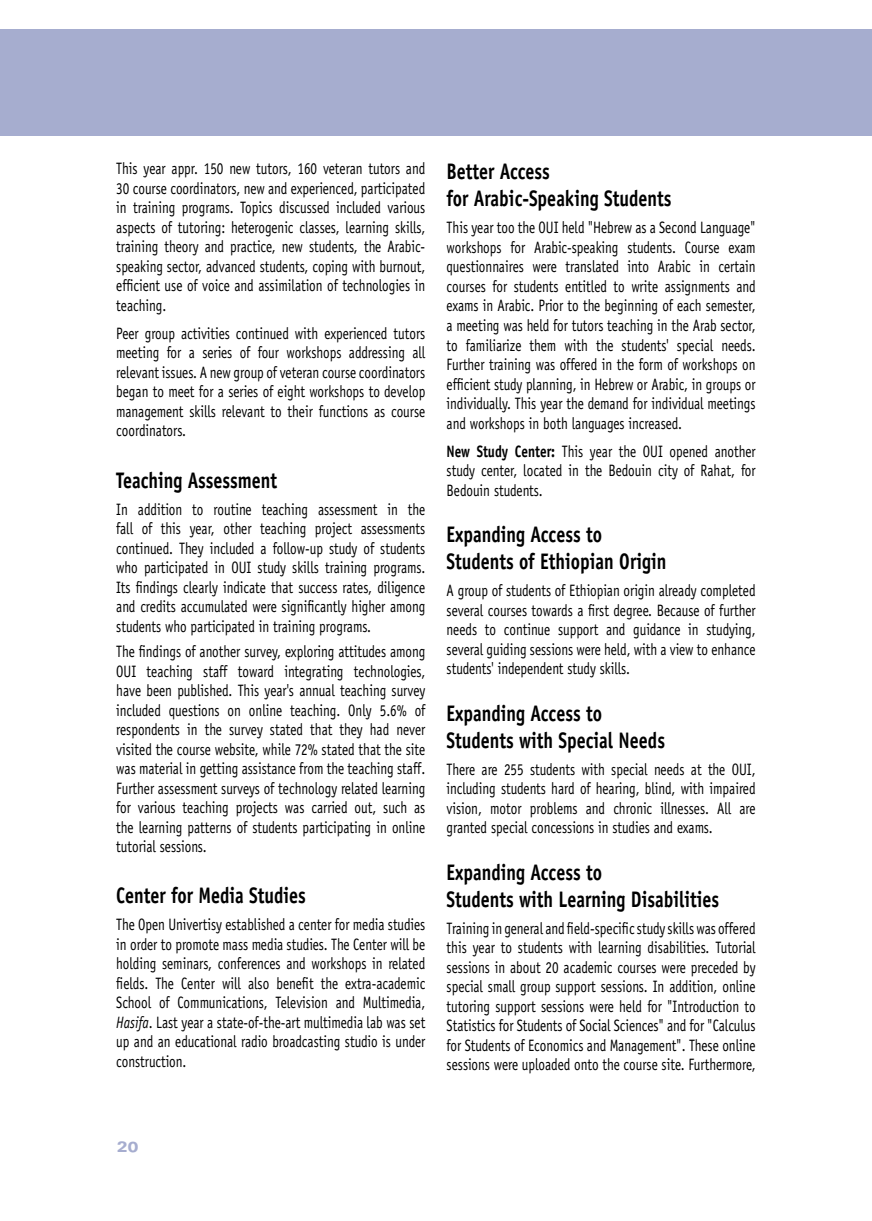
<style>
.page{position:relative;width:872px;height:1221px;background:#fff}
.page>*{position:absolute;margin:0;border:0;box-sizing:border-box;transform-origin:0 0}
.t1{font:700 22.5px/27px "Officina Sans";color:#000;scale:.8 1}
.t2{font:700 19.5px "Narkis Tam";color:#a6adcf}
.t3{font:16.5px/19.5px "Officina Sans";color:#000;text-align:justify;scale:.8 1}
.s1{font-style:italic}
.s2{font-weight:700}
</style>
<div class="page">
<div style="left:0;top:29px;width:872px;height:106px;background:#a6adcf"></div>
<p class="t3" style="left:116px;top:159px;width:388px">This year appr. 150 new tutors, 160 veteran tutors and 30 course coordinators, new and experienced, participated in training programs. Topics discussed included various aspects of tutoring: heterogenic classes, learning skills, training theory and practice, new students, the Arabic&shy;speaking sector, advanced students, coping with burnout, efficient use of voice and assimilation of technologies in teaching.</p>
<p class="t3" style="left:116px;top:323px;width:388px">Peer group activities continued with experienced tutors meeting for a series of four workshops addressing all relevant issues. A new group of veteran course coordinators began to meet for a series of eight workshops to develop management skills relevant to their functions as course coordinators.</p>
<h1 class="t1" style="left:116px;top:466px;width:203px">Teaching Assessment</h1>
<p class="t3" style="left:116px;top:499px;width:388px">In addition to routine teaching assessment in the fall of this year, other teaching project assessments continued. They included a follow-up study of students who participated in OUI study skills training programs.<br>Its findings clearly indicate that success rates, diligence and credits accumulated were significantly higher among students who participated in training programs.</p>
<p class="t3" style="left:116px;top:641px;width:388px">The findings of another survey, exploring attitudes among OUI teaching staff toward integrating technologies, have been published. This year's annual teaching survey included questions on online teaching. Only 5.6% of respondents in the survey stated that they had never visited the course website, while 72% stated that the site was material in getting assistance from the teaching staff.<br>Further assessment surveys of technology related learning for various teaching projects was carried out, such as the learning patterns of students participating in online tutorial sessions.</p>
<h1 class="t1" style="left:116px;top:881px;width:239px">Center for Media Studies</h1>
<p class="t3" style="left:116px;top:914px;width:388px">The Open Univertisy established a center for media studies in order to promote mass media studies. The Center will be holding seminars, conferences and workshops in related fields. The Center will also benefit the extra-academic School of Communications, Television and Multimedia, <span class="s1">Hasifa</span>. Last year a state-of-the-art multimedia lab was set up and an educational radio broadcasting studio is under construction.</p>
<h1 class="t1" style="left:446px;top:158px;width:282px">Better Access<br>for Arabic-Speaking Students</h1>
<p class="t3" style="left:446px;top:218px;width:388px">This year too the OUI held "Hebrew as a Second Language" workshops for Arabic-speaking students. Course exam questionnaires were translated into Arabic in certain courses for students entitled to write assignments and exams in Arabic. Prior to the beginning of each semester, a meeting was held for tutors teaching in the Arab sector, to familiarize them with the students' special needs.<br>Further training was offered in the form of workshops on efficient study planning, in Hebrew or Arabic, in groups or individually. This year the demand for individual meetings and workshops in both languages increased.</p>
<p class="t3" style="left:446px;top:441px;width:388px"><span class="s2">New Study Center:</span> This year the OUI opened another study center, located in the Bedouin city of Rahat, for Bedouin students.</p>
<h1 class="t1" style="left:446px;top:520px;width:276px">Expanding Access to<br>Students of Ethiopian Origin</h1>
<p class="t3" style="left:446px;top:581px;width:388px">A group of students of Ethiopian origin already completed several courses towards a first degree. Because of further needs to continue support and guidance in studying, several guiding sessions were held, with a view to enhance students' independent study skills.</p>
<h1 class="t1" style="left:446px;top:699px;width:274px">Expanding Access to<br>Students with Special Needs</h1>
<p class="t3" style="left:446px;top:759px;width:388px">There are 255 students with special needs at the OUI, including students hard of hearing, blind, with impaired vision, motor problems and chronic illnesses. All are granted special concessions in studies and exams.</p>
<h1 class="t1" style="left:446px;top:858px;width:342px">Expanding Access to<br>Students with Learning Disabilities</h1>
<p class="t3" style="left:446px;top:918px;width:388px">Training in general and field-specific study skills was offered this year to students with learning disabilities. Tutorial sessions in about 20 academic courses were preceded by special small group support sessions. In addition, online tutoring support sessions were held for "Introduction to Statistics for Students of Social Sciences" and for "Calculus for Students of Economics and Management". These online sessions were uploaded onto the course site. Furthermore,</p>
<p class="t2" style="left:117px;top:1137px;width:23px">20</p>
</div>
